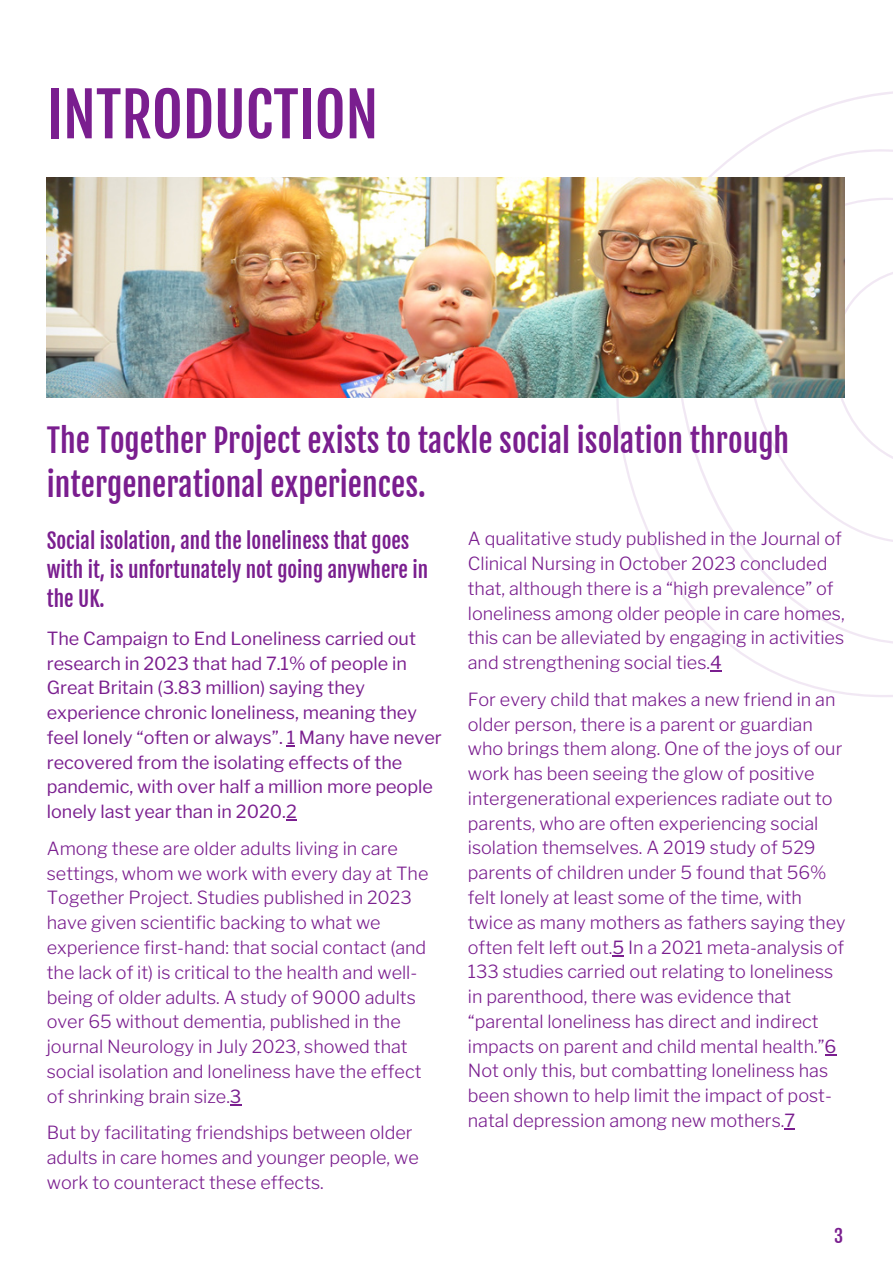
<style>
.page{position:relative;width:893px;height:1264px;background:#fff}
.page>*{position:absolute;margin:0;border:0;box-sizing:border-box;transform-origin:0 0}
.t1{font:60px "Fjalla One";color:#7a1e8f}
.t2{font:31.5px/43.8px "Fjalla One";color:#7a1e8f}
.t3{font:21px/29.2px "Fjalla One";color:#7a1e8f}
.t4{font:300 18px/24.8px "Libre Franklin";color:#7a1e8f}
.t5{font:18px/24.8px "Libre Franklin";color:#7a1e8f}
.t6{font:18px "Fjalla One";color:#7a1e8f}
.s1{font-weight:400}
</style>
<div class="page">
<svg style="left:616px;top:91px;width:276px;height:606px"></svg>
<svg style="left:673px;top:147px;width:219px;height:508px"></svg>
<svg style="left:742px;top:193px;width:150px;height:355px"></svg>
<svg style="left:832px;top:265px;width:60px;height:206px"></svg>
<img style="left:47px;top:177px;width:797px;height:220px">
<svg style="left:710px;top:670px;width:11px;height:2px"></svg>
<svg style="left:612px;top:955px;width:12px;height:1px"></svg>
<svg style="left:287px;top:745px;width:8px;height:2px"></svg>
<svg style="left:286px;top:819px;width:11px;height:2px"></svg>
<h1 class="t1" style="left:47px;top:78px;width:333px">INTRODUCTION</h1>
<h3 class="t2" style="left:47px;top:419px;width:744px">The Together Project exists to tackle social isolation through intergenerational experiences.</h3>
<p class="t3" style="left:47px;top:526px;width:383px">Social isolation, and the loneliness that goes with it, is unfortunately not going anywhere in the UK.</p>
<p class="t5" style="left:47px;top:626px;width:396px">The Campaign to End Loneliness carried out research in 2023 that had 7.1% of people in Great Britain (3.83 million) saying they experience chronic loneliness, meaning they feel lonely “often or always”. 1 Many have never recovered from the isolating effects of the pandemic, with over half a million more people lonely last year than in 2020.2</p>
<p class="t4" style="left:47px;top:836px;width:383px">Among these are older adults living in care settings, whom we work with every day at The Together Project. Studies published in 2023 have given scientific backing to what we experience first-hand: that social contact (and the lack of it) is critical to the health and well&shy;being of older adults. A study of 9000 adults over 65 without dementia, published in the journal Neurology in July 2023, showed that social isolation and loneliness have the effect</p>
<p class="t4" style="left:47px;top:1083px;width:196px">of shrinking brain size.<span class="s1">3</span></p>
<p class="t4" style="left:47px;top:1120px;width:373px">But by facilitating friendships between older adults in care homes and younger people, we work to counteract these effects.</p>
<p class="t4" style="left:468px;top:526px;width:378px">A qualitative study published in the Journal of Clinical Nursing in October 2023 concluded that, although there is a “high prevalence” of loneliness among older people in care homes, this can be alleviated by engaging in activities and strengthening social ties.<span class="s1">4</span></p>
<h2 class="t4" style="left:468px;top:687px;width:379px">For every child that makes a new friend in an older person, there is a parent or guardian who brings them along. One of the joys of our work has been seeing the glow of positive intergenerational experiences radiate out to parents, who are often experiencing social isolation themselves. A 2019 study of 529 parents of children under 5 found that 56% felt lonely at least some of the time, with twice as many mothers as fathers saying they often felt left out.<span class="s1">5</span> In a 2021 meta-analysis of 133 studies carried out relating to loneliness in parenthood, there was evidence that “parental loneliness has direct and indirect impacts on parent and child mental health.”<span class="s1">6<br></span>Not only this, but combatting loneliness has been shown to help limit the impact of post&shy;natal depression among new mothers.<span class="s1">7</span></h2>
<p class="t6" style="left:834px;top:1224px;width:11px">3</p>
</div>
